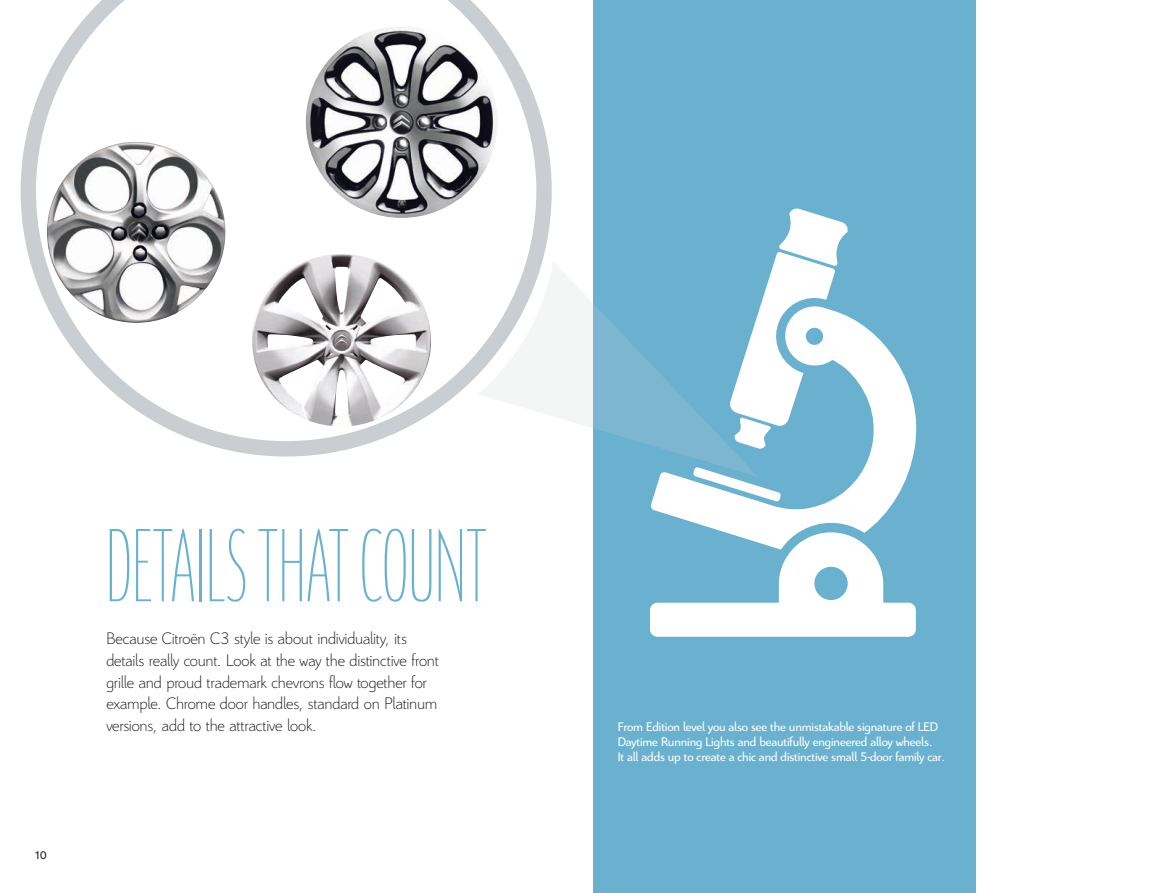
<style>
.page{position:relative;width:1170px;height:893px;background:#fff}
.page>*{position:absolute;margin:0;border:0;box-sizing:border-box;transform-origin:0 0}
.t1{font:112.5px "CI Tbeta";letter-spacing:.01em;color:#6ab1d0}
.t2{font:300 18px/21.8px "Citroen";letter-spacing:-.01em;color:#1a171c}
.t3{font:13.5px/15px "Citroen";letter-spacing:-.01em;color:#fff}
.t4{font:12px "Citroen";color:#1c151a}
</style>
<div class="page">
<div style="left:593px;top:0;width:383px;height:893px;background:#6ab1d0"></div>
<svg style="left:761px;top:208px;width:87px;height:95px"></svg>
<svg style="left:650px;top:550px;width:265px;height:87px"></svg>
<svg style="left:551px;top:262px;width:99px;height:183px"></svg>
<svg style="left:21px;top:0;width:530px;height:456px"></svg>
<svg style="left:650px;top:303px;width:267px;height:247px"></svg>
<p class="t4" style="left:34px;top:849px;width:14px">10</p>
<h1 class="t1" style="left:106px;top:501px;width:381px">DETAILS THAT COUNT</h1>
<p class="t2" style="left:106px;top:627px;width:334px">Because Citroën C3 style is about individuality, its details really count. Look at the way the distinctive front grille and proud trademark chevrons flow together for example. Chrome door handles, standard on Platinum versions, add to the attractive look.</p>
<p class="t3" style="left:617px;top:719px;width:329px">From Edition level you also see the unmistakable signature of LED<br>Daytime Running Lights and beautifully engineered alloy wheels.<br>It all adds up to create a chic and distinctive small 5-door family car.</p>
</div>
